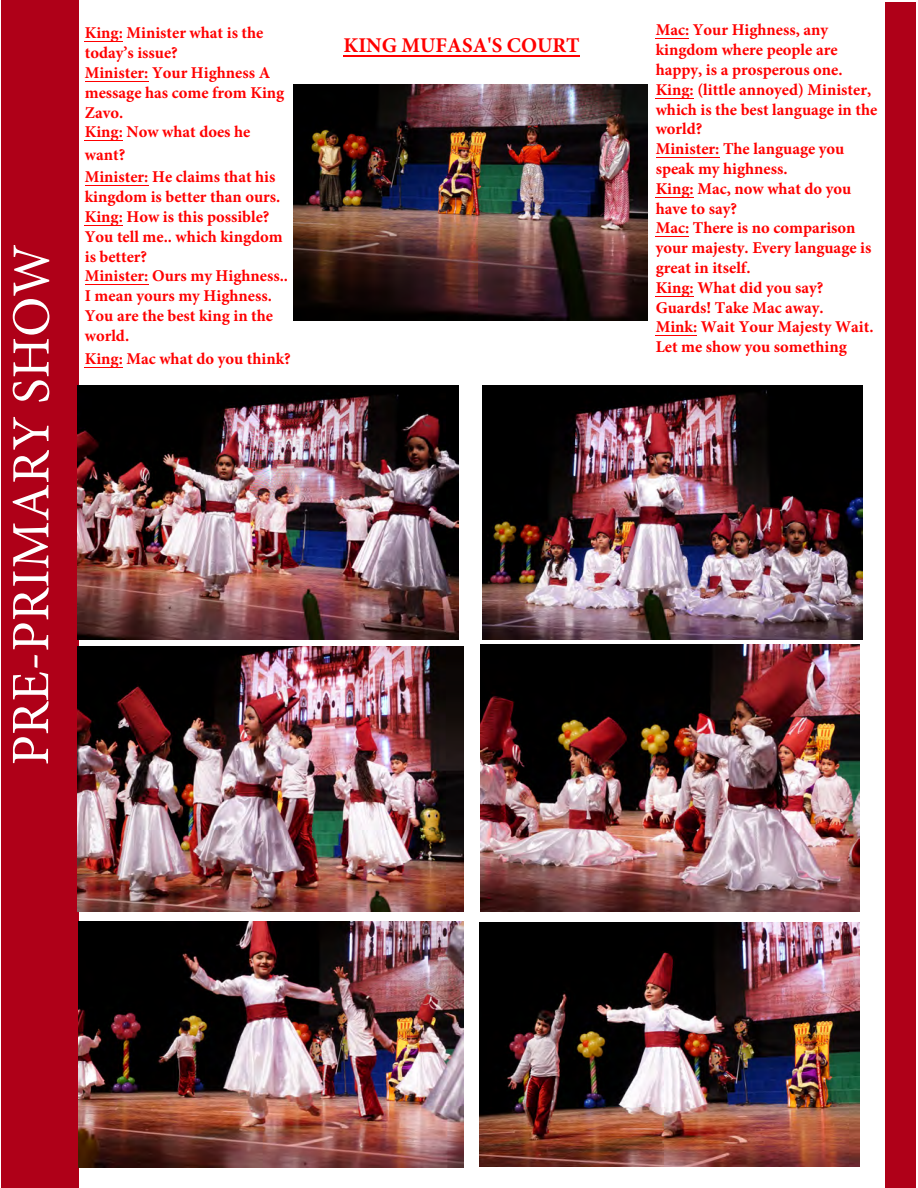
<style>
.page{position:relative;width:918px;height:1188px;background:#fff}
.page>*{position:absolute;margin:0;border:0;box-sizing:border-box;transform-origin:0 0}
.t1{font:54px "Minion Pro";color:#fff}
.t2{font:700 21px "Minion Pro";color:#f00}
.t3{font:700 16.5px/19.8px "Minion Pro";color:#f00}
</style>
<div class="page">
<div style="left:1px;top:0;width:78px;height:1188px;background:#af0018"></div>
<div style="left:886px;top:2px;width:30px;height:1186px;background:#af0018"></div>
<hr style="left:344px;top:56px;width:236px;height:1px;background:#f00">
<img style="left:294px;top:85px;width:353px;height:236px">
<img style="left:483px;top:386px;width:379px;height:253px">
<img style="left:78px;top:386px;width:381px;height:254px">
<img style="left:481px;top:644px;width:379px;height:267px">
<img style="left:78px;top:646px;width:386px;height:266px">
<img style="left:79px;top:922px;width:384px;height:245px">
<img style="left:480px;top:923px;width:379px;height:243px">
<hr style="left:85px;top:367px;width:38px;height:1px;background:#f00">
<hr style="left:85px;top:284px;width:64px;height:1px;background:#f00">
<hr style="left:85px;top:225px;width:38px;height:1px;background:#f00">
<hr style="left:85px;top:185px;width:64px;height:1px;background:#f00">
<hr style="left:85px;top:140px;width:38px;height:1px;background:#f00">
<hr style="left:85px;top:81px;width:64px;height:1px;background:#f00">
<hr style="left:85px;top:41px;width:38px;height:1px;background:#f00">
<hr style="left:656px;top:335px;width:41px;height:1px;background:#f00">
<hr style="left:656px;top:296px;width:38px;height:1px;background:#f00">
<hr style="left:656px;top:236px;width:33px;height:1px;background:#f00">
<hr style="left:656px;top:197px;width:38px;height:1px;background:#f00">
<hr style="left:656px;top:157px;width:63px;height:1px;background:#f00">
<hr style="left:656px;top:98px;width:38px;height:1px;background:#f00">
<hr style="left:656px;top:38px;width:33px;height:1px;background:#f00">
<h1 class="t1" style="left:-5px;top:766px;width:523px;rotate:-90deg">PRE-PRIMARY SHOW</h1>
<p class="t3" style="left:85px;top:23px;width:201px">King: Minister what is the today’s issue?<br>Minister: Your Highness A message has come from King<br>Zavo.<br>King: Now what does he</p>
<p class="t3" style="left:85px;top:144px;width:192px;line-height:21.9px">want?<br>Minister: He claims that his</p>
<p class="t3" style="left:85px;top:187px;width:205px">kingdom is better than ours.<br>King: How is this possible?<br>You tell me.. which kingdom is better?<br>Minister: Ours my Highness..<br>I mean yours my Highness.<br>You are the best king in the world.</p>
<p class="t3" style="left:85px;top:348px;width:208px">King: Mac what do you think?</p>
<p class="t2" style="left:344px;top:31px;width:238px">KING MUFASA'S COURT</p>
<p class="t3" style="left:656px;top:20px;width:223px">Mac: Your Highness, any kingdom where people are happy, is a prosperous one.<br>King: (little annoyed) Minister, which is the best language in the world?<br>Minister: The language you speak my highness.<br>King: Mac, now what do you have to say?<br>Mac: There is no comparison your majesty. Every language is great in itself.<br>King: What did you say?<br>Guards! Take Mac away.<br>Mink: Wait Your Majesty Wait.<br>Let me show you something</p>
</div>
